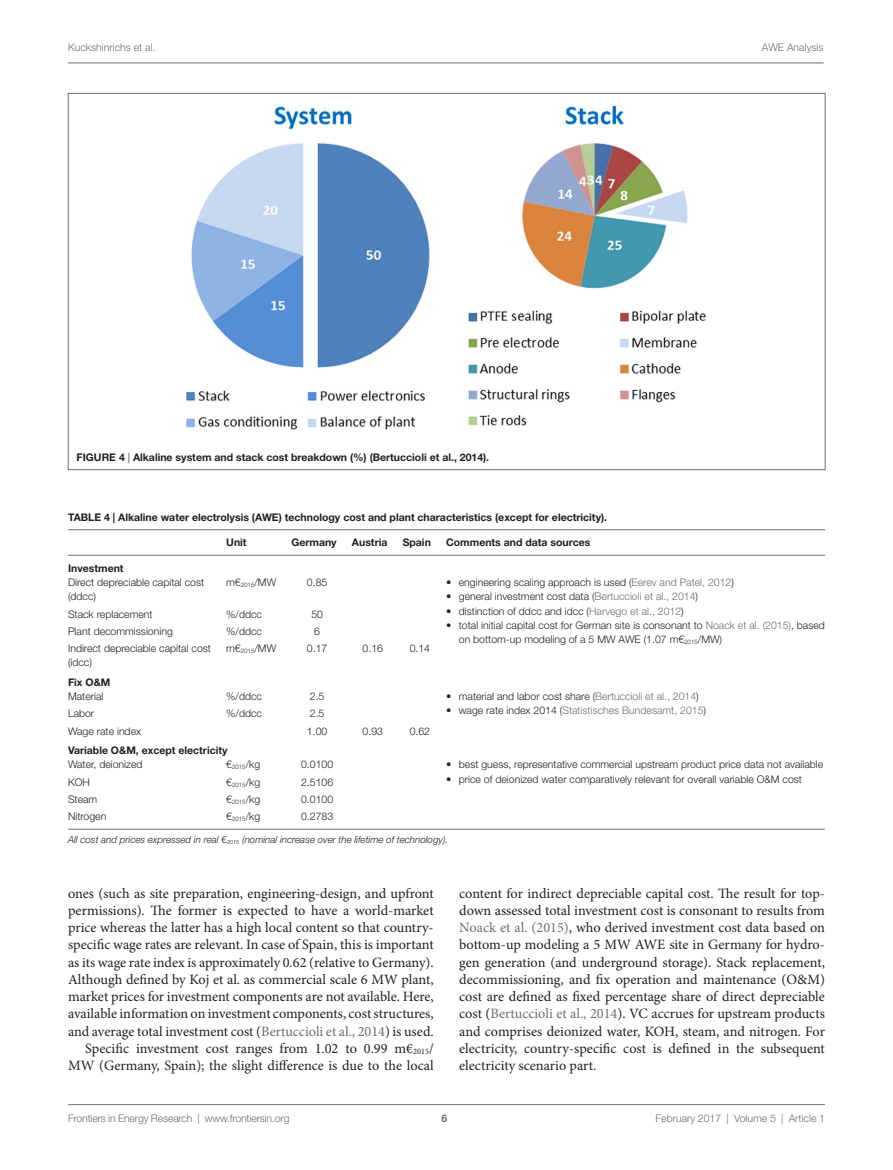
<style>
.page{position:relative;width:893px;height:1170px;background:#fff}
.page>*{position:absolute;margin:0;border:0;box-sizing:border-box;transform-origin:0 0}
.t1{font:14.25px/17.2px "Minion Pro";color:#231f20;text-align:right}
.t2{font:300 10.5px/14.2px "Helvetica Neue LT Std";color:#231f20}
.t3{font:700 10.5px "Helvetica Neue LT Std";color:#231f20}
.t4{font:300 10.5px "Helvetica Neue LT Std";color:#6c6d70}
.t5{font:700 10.5px "Helvetica Neue LT Std";color:#6c6d70}
.t6{font:italic 300 9.75px "Helvetica Neue LT Std";color:#231f20}
.s1{font-weight:300}
.s2{color:#6c6d70}
.s3{color:#231f20}
</style>
<div class="page">
<hr style="left:68px;top:529px;width:158px;height:1px;background:#6c6d70">
<hr style="left:68px;top:555px;width:158px;height:1px;background:#6c6d70">
<hr style="left:226px;top:529px;width:65px;height:1px;background:#6c6d70">
<hr style="left:226px;top:555px;width:65px;height:1px;background:#6c6d70">
<hr style="left:291px;top:529px;width:61px;height:1px;background:#6c6d70">
<hr style="left:291px;top:555px;width:61px;height:1px;background:#6c6d70">
<hr style="left:352px;top:529px;width:51px;height:1px;background:#6c6d70">
<hr style="left:352px;top:555px;width:51px;height:1px;background:#6c6d70">
<hr style="left:403px;top:529px;width:43px;height:1px;background:#6c6d70">
<hr style="left:403px;top:555px;width:43px;height:1px;background:#6c6d70">
<hr style="left:446px;top:529px;width:379px;height:1px;background:#6c6d70">
<hr style="left:446px;top:555px;width:379px;height:1px;background:#6c6d70">
<hr style="left:68px;top:828px;width:158px;height:1px;background:#6c6d70">
<hr style="left:226px;top:828px;width:65px;height:1px;background:#6c6d70">
<hr style="left:291px;top:828px;width:61px;height:1px;background:#6c6d70">
<hr style="left:352px;top:828px;width:51px;height:1px;background:#6c6d70">
<hr style="left:403px;top:828px;width:43px;height:1px;background:#6c6d70">
<hr style="left:446px;top:828px;width:379px;height:1px;background:#6c6d70">
<img style="left:186px;top:105px;width:520px;height:325px">
<hr style="left:68px;top:63px;width:756px;height:1px;background:#6c6d70">
<hr style="left:68px;top:1104px;width:757px;height:1px;background:#6c6d70">
<p class="t4" style="left:68px;top:41px;width:89px">Kuckshinrichs et al.</p>
<p class="t4" style="left:762px;top:41px;width:63px">AWE Analysis</p>
<p class="t3" style="left:77px;top:451px;width:414px">Figure 4 <span class="s1">|</span> Alkaline system and stack cost breakdown (%) (Bertuccioli et al., 2014).</p>
<p class="t3" style="left:68px;top:511px;width:541px">Table 4 | Alkaline water electrolysis (AWE) technology cost and plant characteristics (except for electricity).</p>
<p class="t3" style="left:226px;top:536px;width:22px">Unit</p>
<p class="t3" style="left:291px;top:536px;width:47px">Germany</p>
<p class="t3" style="left:352px;top:536px;width:37px">Austria</p>
<p class="t3" style="left:403px;top:536px;width:30px">Spain</p>
<p class="t3" style="left:446px;top:536px;width:146px">Comments and data sources</p>
<p class="t3" style="left:68px;top:561px;width:57px">Investment</p>
<p class="t2" style="left:68px;top:575px;width:138px">Direct depreciable capital cost (ddcc)</p>
<p class="t2" style="left:226px;top:575px;width:51px">m€<sub>2015</sub>/MW</p>
<p class="t2" style="left:307px;top:575px;width:22px">0.85</p>
<p class="t2" style="left:446px;top:575px;width:289px">• engineering scaling approach is used (<span class="s2">Eerev and Patel, 2012</span>)</p>
<p class="t2" style="left:446px;top:589px;width:253px">• general investment cost data (<span class="s2">Bertuccioli et al., 2014</span>)</p>
<p class="t2" style="left:446px;top:603px;width:239px">• distinction of ddcc and idcc (<span class="s2">Harvego et al., 2012</span>)</p>
<p class="t2" style="left:459px;top:617px;width:368px;text-indent:-13px">• total initial capital cost for German site is consonant to <span class="s2">Noack et al. (2015)</span>, based on bottom-up modeling of a 5 MW AWE (1.07 m€<sub>2015</sub>/MW)</p>
<p class="t2" style="left:68px;top:606px;width:86px">Stack replacement</p>
<p class="t2" style="left:226px;top:606px;width:37px">%/ddcc</p>
<p class="t2" style="left:311px;top:606px;width:13px">50</p>
<p class="t2" style="left:68px;top:623px;width:106px">Plant decommissioning</p>
<p class="t2" style="left:226px;top:623px;width:37px">%/ddcc</p>
<p class="t2" style="left:314px;top:623px;width:7px">6</p>
<p class="t2" style="left:68px;top:641px;width:144px">Indirect depreciable capital cost (idcc)</p>
<p class="t2" style="left:226px;top:641px;width:51px">m€<sub>2015</sub>/MW</p>
<p class="t2" style="left:307px;top:641px;width:22px">0.17</p>
<p class="t2" style="left:363px;top:641px;width:22px">0.16</p>
<p class="t2" style="left:410px;top:641px;width:22px">0.14</p>
<p class="t3" style="left:68px;top:675px;width:44px">Fix O&amp;M</p>
<p class="t2" style="left:68px;top:689px;width:37px">Material</p>
<p class="t2" style="left:226px;top:689px;width:37px">%/ddcc</p>
<p class="t2" style="left:310px;top:689px;width:16px">2.5</p>
<p class="t2" style="left:446px;top:689px;width:254px">• material and labor cost share (<span class="s2">Bertuccioli et al., 2014</span>)</p>
<p class="t4" style="left:446px;top:704px;width:261px"><span class="s3">• wage rate index 2014 (</span>Statistisches Bundesamt, 2015<span class="s3">)</span></p>
<p class="t2" style="left:68px;top:706px;width:28px">Labor</p>
<p class="t2" style="left:226px;top:706px;width:37px">%/ddcc</p>
<p class="t2" style="left:310px;top:706px;width:16px">2.5</p>
<p class="t2" style="left:68px;top:723px;width:75px">Wage rate index</p>
<p class="t2" style="left:307px;top:723px;width:22px">1.00</p>
<p class="t2" style="left:363px;top:723px;width:22px">0.93</p>
<p class="t2" style="left:410px;top:723px;width:22px">0.62</p>
<p class="t3" style="left:68px;top:743px;width:161px">Variable O&amp;M, except electricity</p>
<p class="t2" style="left:68px;top:757px;width:76px">Water, deionized</p>
<p class="t2" style="left:226px;top:757px;width:36px">€<sub>2015</sub>/kg</p>
<p class="t2" style="left:301px;top:757px;width:34px">0.0100</p>
<p class="t2" style="left:446px;top:757px;width:379px">• best guess, representative commercial upstream product price data not available</p>
<p class="t2" style="left:68px;top:774px;width:23px">KOH</p>
<p class="t2" style="left:446px;top:771px;width:357px">• price of deionized water comparatively relevant for overall variable O&amp;M cost</p>
<p class="t2" style="left:226px;top:774px;width:36px">€<sub>2015</sub>/kg</p>
<p class="t2" style="left:301px;top:774px;width:34px">2.5106</p>
<p class="t2" style="left:68px;top:791px;width:31px">Steam</p>
<p class="t2" style="left:226px;top:791px;width:36px">€<sub>2015</sub>/kg</p>
<p class="t2" style="left:301px;top:791px;width:34px">0.0100</p>
<p class="t2" style="left:68px;top:809px;width:40px">Nitrogen</p>
<p class="t2" style="left:226px;top:809px;width:36px">€<sub>2015</sub>/kg</p>
<p class="t2" style="left:301px;top:809px;width:34px">0.2783</p>
<p class="t6" style="left:68px;top:833px;width:382px">All cost and prices expressed in real €<sub>2015</sub> (nominal increase over the lifetime of technology).</p>
<p class="t1" style="left:68px;top:884px;width:367px">ones (such as site preparation, engineering-design, and upfront permissions). The former is expected to have a world-market price whereas the latter has a high local content so that country&shy;specific wage rates are relevant. In case of Spain, this is important as its wage rate index is approximately 0.62 (relative to Germany).<br>Although defined by Koj et al. as commercial scale 6 MW plant, market prices for investment components are not available. Here, available information on investment components, cost structures, and average total investment cost (<span class="s2">Bertuccioli et al., 2014</span>) is used.<br>Specific investment cost ranges from 1.02 to 0.99 m€<sub>2015</sub>/ MW (Germany, Spain); the slight difference is due to the local</p>
<p class="t1" style="left:459px;top:884px;width:367px;text-align:justify">content for indirect depreciable capital cost. The result for top&shy;down assessed total investment cost is consonant to results from <span class="s2">Noack et al. (2015)</span>, who derived investment cost data based on bottom-up modeling a 5 MW AWE site in Germany for hydro&shy;gen generation (and underground storage). Stack replacement, decommissioning, and fix operation and maintenance (O&amp;M) cost are defined as fixed percentage share of direct depreciable cost (<span class="s2">Bertuccioli et al., 2014</span>). VC accrues for upstream products and comprises deionized water, KOH, steam, and nitrogen. For electricity, country-specific cost is defined in the subsequent electricity scenario part.</p>
<p class="t4" style="left:68px;top:1111px;width:223px">Frontiers in Energy Research | www.frontiersin.org</p>
<p class="t4" style="left:656px;top:1111px;width:171px">February 2017 | Volume 5 | Article 1</p>
<p class="t5" style="left:441px;top:1111px;width:7px">6</p>
</div>
